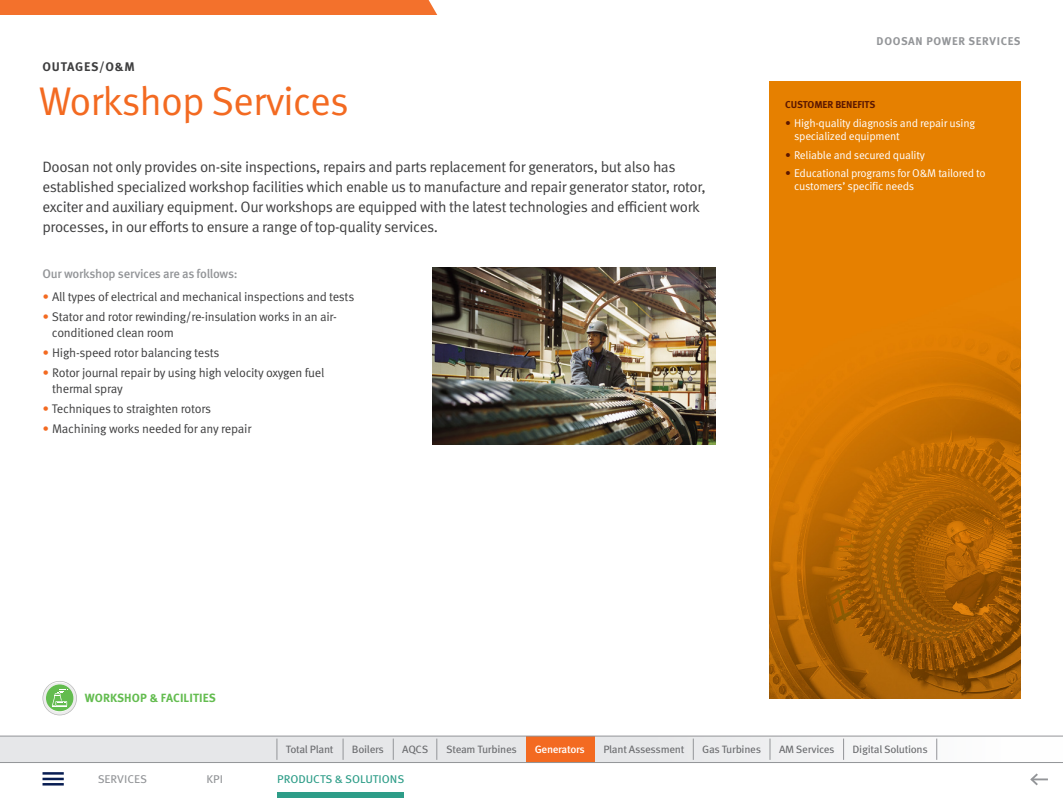
<style>
.page{position:relative;width:1063px;height:798px;background:#fff}
.page>*{position:absolute;margin:0;border:0;box-sizing:border-box;transform-origin:0 0}
.t1{font:40px "Meta Pro Norm";letter-spacing:-.025em;color:#f36a21}
.t2{font:15px/20px "Meta Pro Norm";letter-spacing:-.025em;color:#3e3e3f}
.t3{font:12.5px/16.2px "Meta Pro Norm";letter-spacing:-.02em;color:#3e3e3f}
.t4{font:500 12.5px "Meta Pro";letter-spacing:-.025em;color:#939598}
.t5{font:700 12.5px "Meta Pro";letter-spacing:.055em;color:#3e3e3f}
.t6{font:700 11.88px "Meta Pro";letter-spacing:.01em;color:#63bc4f}
.t7{font:11.25px/13.1px "Meta Pro Norm";letter-spacing:-.02em;color:#fff}
.t8{font:700 11.25px "Meta Pro";letter-spacing:.06em;color:#939598}
.t9{font:11.25px "Meta Pro";color:#2e9d88;scale:1.05 1}
.t10{font:11.25px "Meta Pro";color:#939598;scale:1.05 1}
.t11{font:10.62px "Meta Pro";letter-spacing:-.025em;color:#6c6d70;scale:1.05 1}
.t12{font:500 10.62px "Meta Pro";letter-spacing:-.03em;color:#fff;scale:1.04 1}
.t13{font:700 10px "Meta Pro";letter-spacing:-.01em;color:#5c1800}
.s1{color:#f36a21}
.s2{color:#5c1800}
</style>
<div class="page">
<div style="left:0;top:735px;width:1063px;height:27px;background:linear-gradient(to right,#e0e1e3,#f7f7f7)"></div>
<div style="left:526px;top:735px;width:68px;height:27px;background:#f36a21"></div>
<svg style="left:277px;top:738px;width:1px;height:21px"></svg>
<svg style="left:343px;top:738px;width:1px;height:21px"></svg>
<svg style="left:393px;top:738px;width:1px;height:21px"></svg>
<svg style="left:437px;top:738px;width:1px;height:21px"></svg>
<svg style="left:693px;top:738px;width:1px;height:21px"></svg>
<svg style="left:770px;top:738px;width:1px;height:21px"></svg>
<svg style="left:843px;top:738px;width:1px;height:21px"></svg>
<svg style="left:937px;top:738px;width:1px;height:21px"></svg>
<hr style="left:0;top:735px;width:1063px;height:1px;background:#939598">
<hr style="left:0;top:762px;width:1063px;height:1px;background:#939598">
<img style="left:770px;top:81px;width:250px;height:617px">
<div style="left:277px;top:792px;width:127px;height:5px;background:#2e9d88"></div>
<svg style="left:1030px;top:773px;width:18px;height:13px"></svg>
<div style="left:0;top:0;width:437px;height:14px;background:#f3712c"></div>
<hr style="left:43px;top:771px;width:21px;height:3px;background:#081d52">
<hr style="left:43px;top:777px;width:21px;height:2px;background:#081d52">
<hr style="left:43px;top:782px;width:21px;height:3px;background:#081d52">
<svg style="left:43px;top:681px;width:34px;height:34px"></svg>
<img style="left:432px;top:267px;width:284px;height:177px">
<p class="t5" style="left:43px;top:57px;width:94px">OUTAGES/O&amp;M</p>
<p class="t1" style="left:39px;top:71px;width:311px">Workshop Services</p>
<p class="t2" style="left:43px;top:156px;width:665px">Doosan not only provides on-site inspections, repairs and parts replacement for generators, but also has established specialized workshop facilities which enable us to manufacture and repair generator stator, rotor, exciter and auxiliary equipment. Our workshops are equipped with the latest technologies and efficient work processes, in our efforts to ensure a range of top-quality services.</p>
<p class="t4" style="left:43px;top:264px;width:197px">Our workshop services are as follows:</p>
<p class="t3" style="left:43px;top:288px;width:313px"><span class="s1">∙</span> All types of electrical and mechanical inspections and tests</p>
<p class="t3" style="left:52px;top:308px;width:287px;text-indent:-9px"><span class="s1">∙</span> Stator and rotor rewinding/re-insulation works in an air&shy;conditioned clean room</p>
<p class="t3" style="left:43px;top:344px;width:178px"><span class="s1">∙</span> High-speed rotor balancing tests</p>
<p class="t3" style="left:52px;top:363px;width:274px;text-indent:-10px"><span class="s1">∙</span> Rotor journal repair by using high velocity oxygen fuel thermal spray</p>
<p class="t3" style="left:43px;top:400px;width:170px"><span class="s1">∙</span> Techniques to straighten rotors</p>
<p class="t3" style="left:43px;top:419px;width:210px"><span class="s1">∙</span> Machining works needed for any repair</p>
<p class="t8" style="left:877px;top:32px;width:145px">DOOSAN POWER SERVICES</p>
<p class="t13" style="left:785px;top:97px;width:92px">CUSTOMER BENEFITS</p>
<p class="t7" style="left:794px;top:116px;width:183px;text-indent:-9px"><span class="s2">•</span> High-quality diagnosis and repair using specialized equipment</p>
<p class="t7" style="left:785px;top:148px;width:141px"><span class="s2">•</span> Reliable and secured quality</p>
<p class="t7" style="left:794px;top:166px;width:193px;text-indent:-9px"><span class="s2">•</span> Educational programs for O&amp;M tailored to customers’ specific needs</p>
<p class="t6" style="left:85px;top:688px;width:133px">WORKSHOP &amp; FACILITIES</p>
<p class="t11" style="left:286px;top:740px;width:47px">Total Plant</p>
<p class="t11" style="left:352px;top:740px;width:32px">Boilers</p>
<p class="t11" style="left:402px;top:740px;width:26px">AQCS</p>
<p class="t11" style="left:446px;top:740px;width:69px">Steam Turbines</p>
<p class="t12" style="left:535px;top:740px;width:50px">Generators</p>
<p class="t11" style="left:603px;top:740px;width:79px">Plant Assessment</p>
<p class="t11" style="left:702px;top:740px;width:58px">Gas Turbines</p>
<p class="t11" style="left:779px;top:740px;width:55px">AM Services</p>
<p class="t11" style="left:853px;top:740px;width:73px">Digital Solutions</p>
<p class="t10" style="left:98px;top:769px;width:48px">SERVICES</p>
<p class="t10" style="left:206px;top:769px;width:17px">KPI</p>
<p class="t9" style="left:277px;top:769px;width:123px">PRODUCTS &amp; SOLUTIONS</p>
</div>
